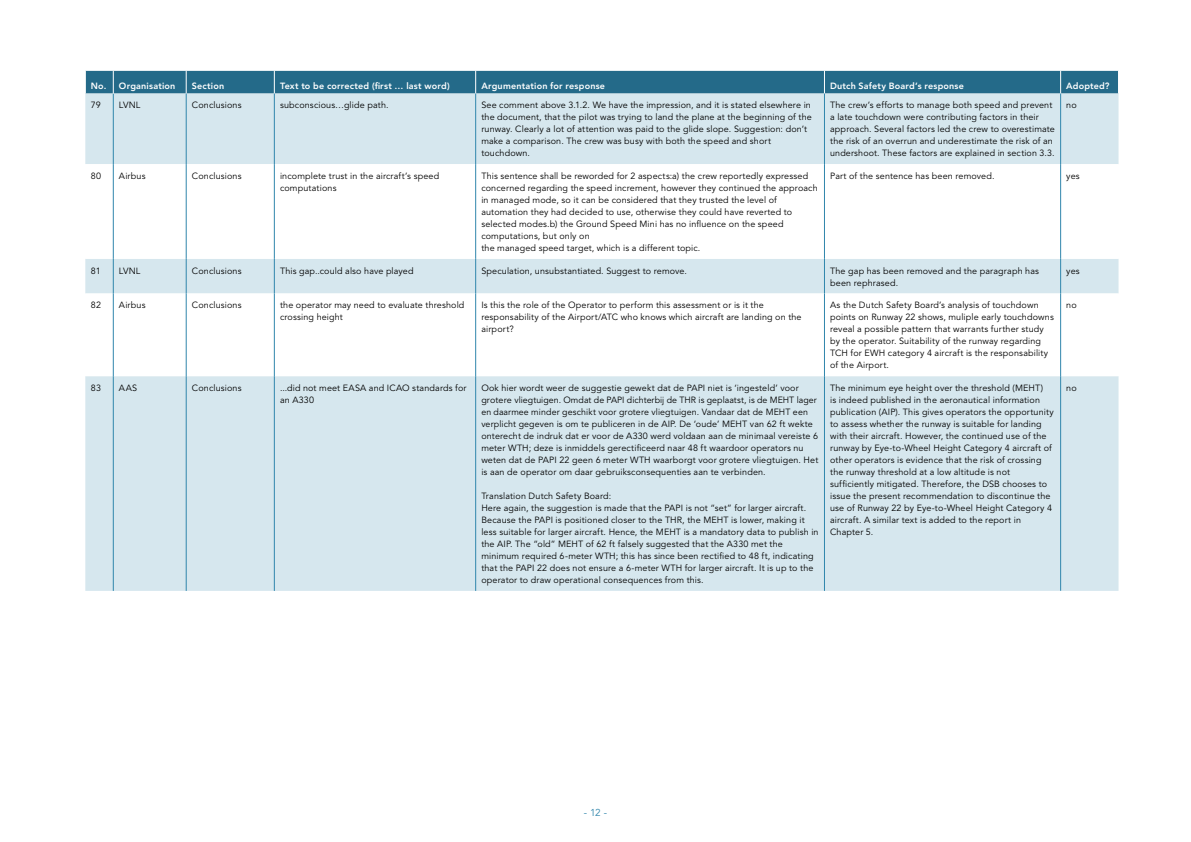
<style>
.page{position:relative;width:1191px;height:842px;background:#fff}
.page>*{position:absolute;margin:0;border:0;box-sizing:border-box;transform-origin:0 0}
.t1{font:10px "Avenir LT Std";color:#3086ac}
.t2{font:9px/12px "Avenir LT Std";letter-spacing:.015em;color:#000}
.t3{font:800 9px "Avenir LT Std";letter-spacing:.02em;color:#fff}
</style>
<div class="page">
<div style="left:85px;top:94px;width:1033px;height:497px;background:#d6e7ee"></div>
<svg style="left:85px;top:164px;width:1033px;height:212px"></svg>
<hr style="left:113px;top:94px;width:1px;height:70px;background:#3086ac">
<hr style="left:186px;top:94px;width:1px;height:70px;background:#3086ac">
<hr style="left:274px;top:94px;width:1px;height:70px;background:#3086ac">
<hr style="left:475px;top:94px;width:1px;height:70px;background:#3086ac">
<hr style="left:824px;top:94px;width:1px;height:70px;background:#3086ac">
<hr style="left:1060px;top:94px;width:1px;height:70px;background:#3086ac">
<hr style="left:113px;top:164px;width:1px;height:95px;background:#3086ac">
<hr style="left:186px;top:164px;width:1px;height:95px;background:#3086ac">
<hr style="left:274px;top:164px;width:1px;height:95px;background:#3086ac">
<hr style="left:475px;top:164px;width:1px;height:95px;background:#3086ac">
<hr style="left:824px;top:164px;width:1px;height:95px;background:#3086ac">
<hr style="left:1060px;top:164px;width:1px;height:95px;background:#3086ac">
<hr style="left:113px;top:259px;width:1px;height:34px;background:#3086ac">
<hr style="left:186px;top:259px;width:1px;height:34px;background:#3086ac">
<hr style="left:274px;top:259px;width:1px;height:34px;background:#3086ac">
<hr style="left:475px;top:259px;width:1px;height:34px;background:#3086ac">
<hr style="left:824px;top:259px;width:1px;height:34px;background:#3086ac">
<hr style="left:1060px;top:259px;width:1px;height:34px;background:#3086ac">
<hr style="left:113px;top:293px;width:1px;height:83px;background:#3086ac">
<hr style="left:186px;top:293px;width:1px;height:83px;background:#3086ac">
<hr style="left:274px;top:293px;width:1px;height:83px;background:#3086ac">
<hr style="left:475px;top:293px;width:1px;height:83px;background:#3086ac">
<hr style="left:824px;top:293px;width:1px;height:83px;background:#3086ac">
<hr style="left:1060px;top:293px;width:1px;height:83px;background:#3086ac">
<hr style="left:113px;top:376px;width:1px;height:215px;background:#3086ac">
<hr style="left:186px;top:376px;width:1px;height:215px;background:#3086ac">
<hr style="left:274px;top:376px;width:1px;height:215px;background:#3086ac">
<hr style="left:475px;top:376px;width:1px;height:215px;background:#3086ac">
<hr style="left:824px;top:376px;width:1px;height:215px;background:#3086ac">
<hr style="left:1060px;top:376px;width:1px;height:215px;background:#3086ac">
<div style="left:85px;top:71px;width:1034px;height:23px;background:#246a89"></div>
<p class="t3" style="left:91px;top:81px;width:86px">No. Organisation</p>
<p class="t3" style="left:192px;top:81px;width:34px">Section</p>
<p class="t3" style="left:280px;top:81px;width:171px">Text to be corrected (first … last word)</p>
<p class="t3" style="left:481px;top:81px;width:125px">Argumentation for response</p>
<p class="t3" style="left:830px;top:81px;width:135px">Dutch Safety Board’s response</p>
<p class="t3" style="left:1066px;top:81px;width:45px">Adopted?</p>
<p class="t2" style="left:91px;top:100px;width:11px">79</p>
<p class="t2" style="left:119px;top:100px;width:23px">LVNL</p>
<p class="t2" style="left:192px;top:100px;width:51px">Conclusions</p>
<p class="t2" style="left:280px;top:100px;width:110px">subconscious…glide path.</p>
<p class="t2" style="left:481px;top:100px;width:332px">See comment above 3.1.2. We have the impression, and it is stated elsewhere in the document, that the pilot was trying to land the plane at the beginning of the runway. Clearly a lot of attention was paid to the glide slope. Suggestion: don’t make a comparison. The crew was busy with both the speed and short touchdown.</p>
<p class="t2" style="left:830px;top:100px;width:226px">The crew’s efforts to manage both speed and prevent a late touchdown were contributing factors in their approach. Several factors led the crew to overestimate the risk of an overrun and underestimate the risk of an undershoot. These factors are explained in section 3.3.</p>
<p class="t2" style="left:1066px;top:100px;width:12px">no</p>
<p class="t2" style="left:91px;top:170px;width:12px">80</p>
<p class="t2" style="left:119px;top:170px;width:28px">Airbus</p>
<p class="t2" style="left:192px;top:170px;width:51px">Conclusions</p>
<p class="t2" style="left:280px;top:170px;width:161px">incomplete trust in the aircraft’s speed computations</p>
<p class="t2" style="left:481px;top:170px;width:338px">This sentence shall be reworded for 2 aspects:a) the crew reportedly expressed concerned regarding the speed increment, however they continued the approach in managed mode, so it can be considered that they trusted the level of automation they had decided to use, otherwise they could have reverted to selected modes.b) the Ground Speed Mini has no influence on the speed computations, but only on<br>the managed speed target, which is a different topic.</p>
<p class="t2" style="left:830px;top:170px;width:166px">Part of the sentence has been removed.</p>
<p class="t2" style="left:1066px;top:170px;width:15px">yes</p>
<p class="t2" style="left:91px;top:265px;width:11px">81</p>
<p class="t2" style="left:119px;top:265px;width:23px">LVNL</p>
<p class="t2" style="left:192px;top:265px;width:51px">Conclusions</p>
<p class="t2" style="left:280px;top:265px;width:135px">This gap..could also have played</p>
<p class="t2" style="left:481px;top:265px;width:207px">Speculation, unsubstantiated. Suggest to remove.</p>
<p class="t2" style="left:830px;top:265px;width:210px">The gap has been removed and the paragraph has been rephrased.</p>
<p class="t2" style="left:1066px;top:265px;width:15px">yes</p>
<p class="t2" style="left:91px;top:300px;width:12px">82</p>
<p class="t2" style="left:119px;top:300px;width:28px">Airbus</p>
<p class="t2" style="left:192px;top:300px;width:51px">Conclusions</p>
<p class="t2" style="left:280px;top:300px;width:186px">the operator may need to evaluate threshold crossing height</p>
<p class="t2" style="left:481px;top:300px;width:322px">Is this the role of the Operator to perform this assessment or is it the responsability of the Airport/ATC who knows which aircraft are landing on the airport?</p>
<p class="t2" style="left:830px;top:300px;width:225px">As the Dutch Safety Board’s analysis of touchdown points on Runway 22 shows, muliple early touchdowns reveal a possible pattern that warrants further study by the operator. Suitability of the runway regarding TCH for EWH category 4 aircraft is the responsability of the Airport.</p>
<p class="t2" style="left:1066px;top:300px;width:12px">no</p>
<p class="t2" style="left:91px;top:382px;width:12px">83</p>
<p class="t2" style="left:119px;top:382px;width:20px">AAS</p>
<p class="t2" style="left:192px;top:382px;width:51px">Conclusions</p>
<p class="t2" style="left:280px;top:382px;width:188px">...did not meet EASA and ICAO standards for an A330</p>
<p class="t2" style="left:481px;top:382px;width:338px">Ook hier wordt weer de suggestie gewekt dat de PAPI niet is ‘ingesteld’ voor grotere vliegtuigen. Omdat de PAPI dichterbij de THR is geplaatst, is de MEHT lager en daarmee minder geschikt voor grotere vliegtuigen. Vandaar dat de MEHT een verplicht gegeven is om te publiceren in de AIP. De ‘oude’ MEHT van 62 ft wekte onterecht de indruk dat er voor de A330 werd voldaan aan de minimaal vereiste 6 meter WTH; deze is inmiddels gerectificeerd naar 48 ft waardoor operators nu weten dat de PAPI 22 geen 6 meter WTH waarborgt voor grotere vliegtuigen. Het is aan de operator om daar gebruiksconsequenties aan te verbinden.</p>
<p class="t2" style="left:481px;top:490px;width:339px">Translation Dutch Safety Board:<br>Here again, the suggestion is made that the PAPI is not “set” for larger aircraft.<br>Because the PAPI is positioned closer to the THR, the MEHT is lower, making it less suitable for larger aircraft. Hence, the MEHT is a mandatory data to publish in the AIP. The “old” MEHT of 62 ft falsely suggested that the A330 met the minimum required 6-meter WTH; this has since been rectified to 48 ft, indicating that the PAPI 22 does not ensure a 6-meter WTH for larger aircraft. It is up to the operator to draw operational consequences from this.</p>
<p class="t2" style="left:830px;top:382px;width:225px">The minimum eye height over the threshold (MEHT)<br>is indeed published in the aeronautical information publication (AIP). This gives operators the opportunity to assess whether the runway is suitable for landing with their aircraft. However, the continued use of the runway by Eye-to-Wheel Height Category 4 aircraft of other operators is evidence that the risk of crossing the runway threshold at a low altitude is not sufficiently mitigated. Therefore, the DSB chooses to issue the present recommendation to discontinue the use of Runway 22 by Eye-to-Wheel Height Category 4 aircraft. A similar text is added to the report in Chapter 5.</p>
<p class="t2" style="left:1066px;top:382px;width:12px">no</p>
<p class="t1" style="left:584px;top:807px;width:25px">- 12 -</p>
</div>
